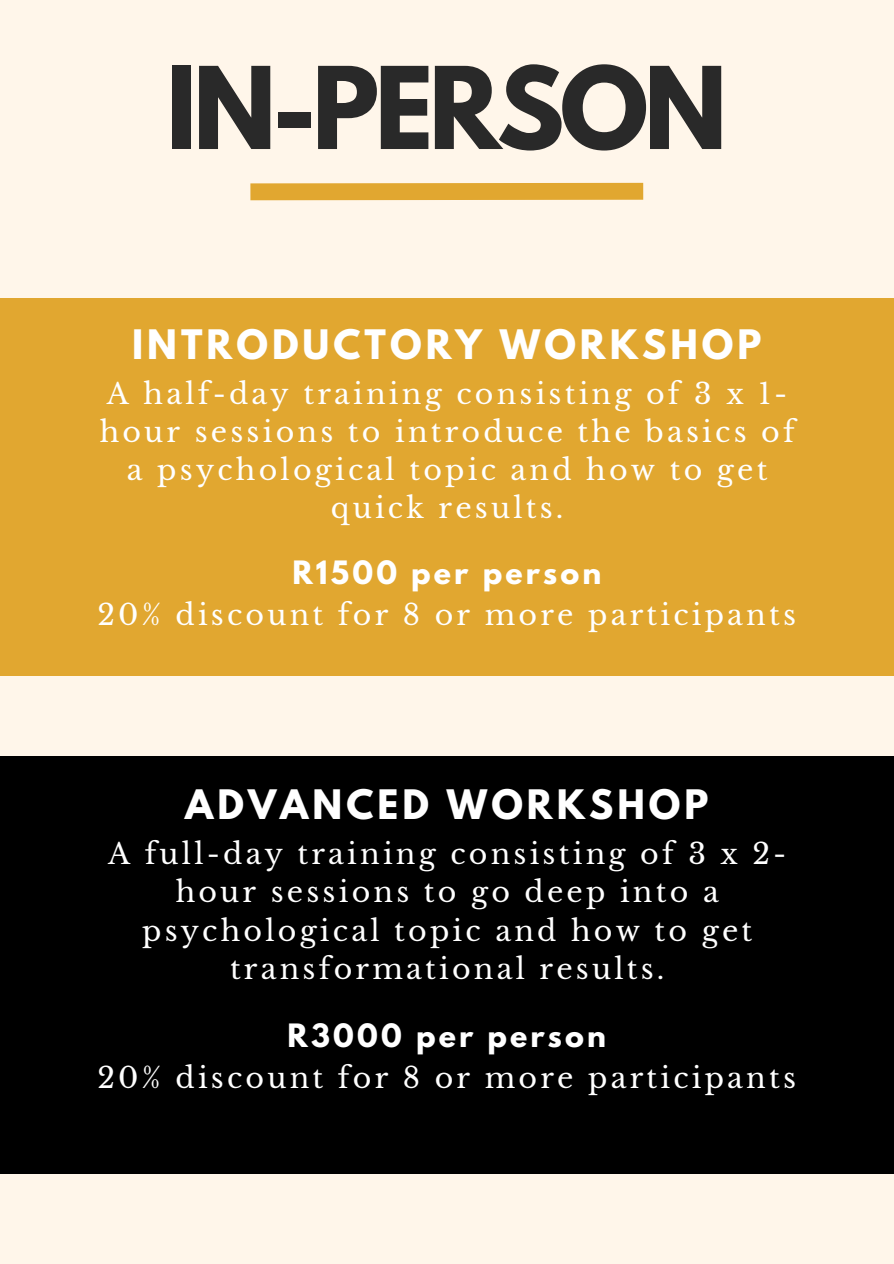
<style>
.page{position:relative;width:894px;height:1264px;background:#fff}
.page>*{position:absolute;margin:0;border:0;box-sizing:border-box;transform-origin:0 0}
.t1{font:700 100.8px "League Spartan";letter-spacing:-.045em;color:#292929}
.t2{font:700 36px "League Spartan";letter-spacing:.11em;color:#fff}
.t3{font:28.5px/38.2px "Libre Baskerville";letter-spacing:.11em;color:#fff;text-align:center}
.t4{font:700 28.5px "League Spartan";letter-spacing:.11em;color:#fff}
</style>
<div class="page">
<div style="left:0;top:0;width:893px;height:1263px;background:#fff6ea"></div>
<svg style="left:250px;top:182px;width:394px;height:19px;background:#e4af45"></svg>
<div style="left:0;top:298px;width:893px;height:378px;background:#e1a730"></div>
<div style="left:0;top:756px;width:893px;height:418px;background:#000"></div>
<h1 class="t1" style="left:166px;top:58px;width:562px">IN-PERSON</h1>
<p class="t2" style="left:132px;top:326px;width:630px">INTRODUCTORY WORKSHOP</p>
<p class="t3" style="left:100px;top:374px;width:696px">A half-day training consisting of 3 x 1- hour sessions to introduce the basics of a psychological topic and how to get quick results.</p>
<p class="t4" style="left:292px;top:558px;width:310px">R1500 per person</p>
<p class="t3" style="left:97px;top:595px;width:699px">20% discount for 8 or more participants</p>
<p class="t2" style="left:185px;top:786px;width:524px">ADVANCED WORKSHOP</p>
<p class="t3" style="left:108px;top:834px;width:679px">A full-day training consisting of 3 x 2- hour sessions to go deep into a psychological topic and how to get transformational results.</p>
<p class="t4" style="left:287px;top:1021px;width:320px">R3000 per person</p>
<p class="t3" style="left:97px;top:1058px;width:699px">20% discount for 8 or more participants</p>
</div>
